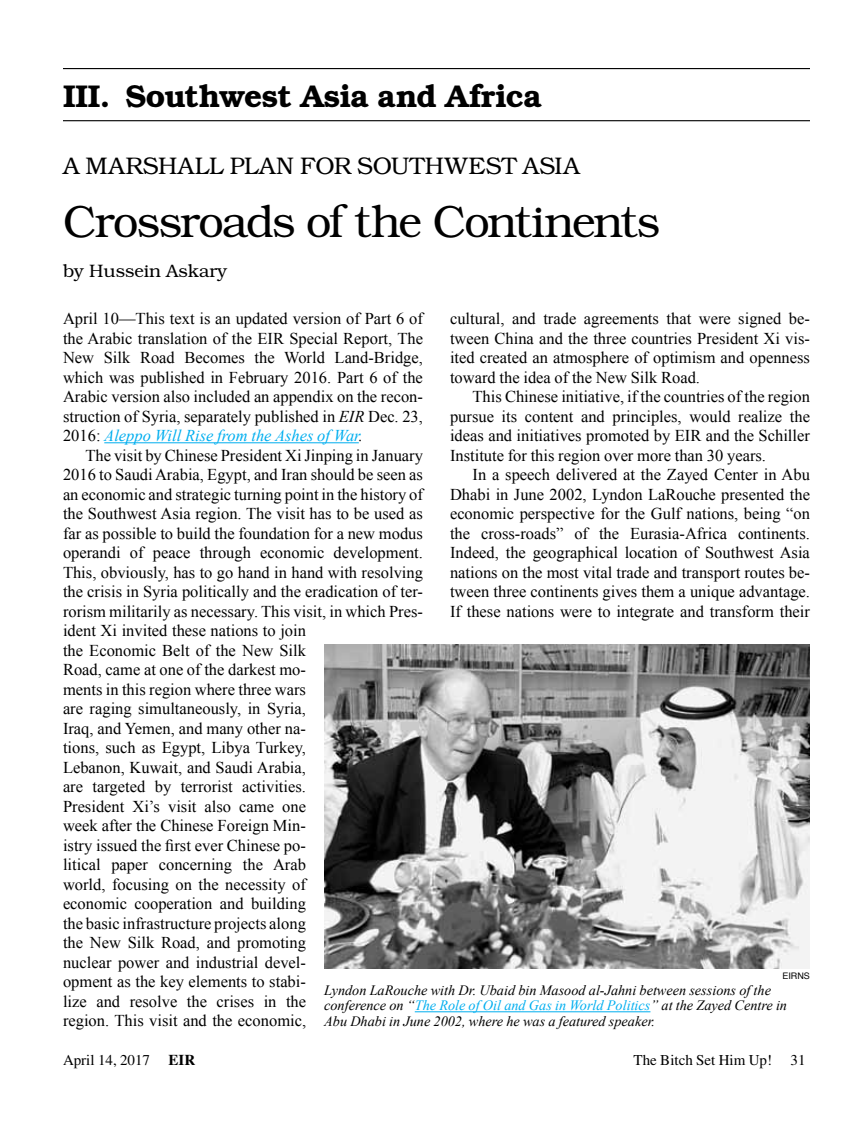
<style>
.page{position:relative;width:864px;height:1134px;background:#fff}
.page>*{position:absolute;margin:0;border:0;box-sizing:border-box;transform-origin:0 0}
.t1{font:300 45px "Bookman";letter-spacing:-.035em;color:#000}
.t2{font:600 31.5px "Bookman";letter-spacing:-.015em;color:#000}
.t3{font:300 24px "Bookman";letter-spacing:.01em;color:#000}
.t4{font:300 18px "Bookman";color:#000}
.t5{font:16.5px/19.5px "Times New Roman";color:#000;text-align:justify}
.t6{font:15px "Times";color:#000}
.t7{font:italic 14.25px/15.8px "Times New Roman";color:#000}
.t8{font:9px "Helvetica";color:#000}
.s1{font-style:italic}
.s2{font-style:italic;color:#00aeef}
.s3{color:#00aeef}
.s4{font-weight:700}
</style>
<div class="page">
<hr style="left:104px;top:442px;width:255px;height:1px;background:#00aeef">
<img style="left:324px;top:644px;width:486px;height:324px">
<hr style="left:415px;top:1011px;width:235px;height:1px;background:#00aeef">
<hr style="left:63px;top:68px;width:747px;height:1px;background:#000">
<hr style="left:63px;top:120px;width:747px;height:1px;background:#000">
<h2 class="t2" style="left:63px;top:77px;width:480px">III. Southwest Asia and Africa</h2>
<h3 class="t3" style="left:63px;top:151px;width:518px">A MARSHALL PLAN FOR SOUTHWEST ASIA</h3>
<h1 class="t1" style="left:63px;top:195px;width:599px">Crossroads of the Continents</h1>
<p class="t4" style="left:63px;top:260px;width:166px">by Hussein Askary</p>
<p class="t5" style="left:63px;top:308px;width:362px">April 10—This text is an updated version of Part 6 of the Arabic translation of the EIR Special Report, The New Silk Road Becomes the World Land-Bridge, which was published in February 2016. Part 6 of the Arabic version also included an appendix on the recon&shy;struction of Syria, separately published in <span class="s1">EIR</span> Dec. 23, 2016: <span class="s2">Aleppo Will Rise from the Ashes of War</span><span class="s1">.</span></p>
<p class="t5" style="left:63px;top:445px;width:362px;text-align:left;text-indent:23px">The visit by Chinese President Xi Jinping in January 2016 to Saudi Arabia, Egypt, and Iran should be seen as an economic and strategic turning point in the history of the Southwest Asia region. The visit has to be used as far as possible to build the foundation for a new modus operandi of peace through economic development.<br>This, obviously, has to go hand in hand with resolving the crisis in Syria politically and the eradication of ter&shy;rorism militarily as necessary. This visit, in which Pres&shy;ident Xi invited these nations to join<br>the Economic Belt of the New Silk<br>Road, came at one of the darkest mo-<br>ments in this region where three wars<br>are raging simultaneously, in Syria,<br>Iraq, and Yemen, and many other na-<br>tions, such as Egypt, Libya Turkey,<br>Lebanon, Kuwait, and Saudi Arabia,<br>are targeted by terrorist activities.<br>President Xi’s visit also came one<br>week after the Chinese Foreign Min-<br>istry issued the first ever Chinese po-<br>litical paper concerning the Arab<br>world, focusing on the necessity of<br>economic cooperation and building<br>the basic infrastructure projects along<br>the New Silk Road, and promoting<br>nuclear power and industrial devel-<br>opment as the key elements to stabi-<br>lize and resolve the crises in the<br>region. This visit and the economic,</p>
<p class="t5" style="left:450px;top:309px;width:362px">cultural, and trade agreements that were signed be&shy;tween China and the three countries President Xi vis&shy;ited created an atmosphere of optimism and openness toward the idea of the New Silk Road.</p>
<p class="t5" style="left:450px;top:387px;width:362px;text-indent:23px">This Chinese initiative, if the countries of the region pursue its content and principles, would realize the ideas and initiatives promoted by EIR and the Schiller Institute for this region over more than 30 years.</p>
<p class="t5" style="left:450px;top:465px;width:362px;text-indent:23px">In a speech delivered at the Zayed Center in Abu Dhabi in June 2002, Lyndon LaRouche presented the economic perspective for the Gulf nations, being “on the cross-roads” of the Eurasia-Africa continents.<br>Indeed, the geographical location of Southwest Asia nations on the most vital trade and transport routes be&shy;tween three continents gives them a unique advantage.<br>If these nations were to integrate and transform their</p>
<p class="t8" style="left:782px;top:969px;width:29px">EIRNS</p>
<p class="t7" style="left:324px;top:982px;width:464px">Lyndon LaRouche with Dr. Ubaid bin Masood al-Jahni between sessions of the conference on “<span class="s3">The Role of Oil and Gas in World Politics</span>” at the Zayed Centre in<br>Abu Dhabi in June 2002, where he was a featured speaker.</p>
<p class="t6" style="left:63px;top:1052px;width:134px">April 14, 2017 <span class="s4">EIR</span></p>
<p class="t6" style="left:634px;top:1052px;width:173px">The Bitch Set Him Up! 31</p>
</div>
